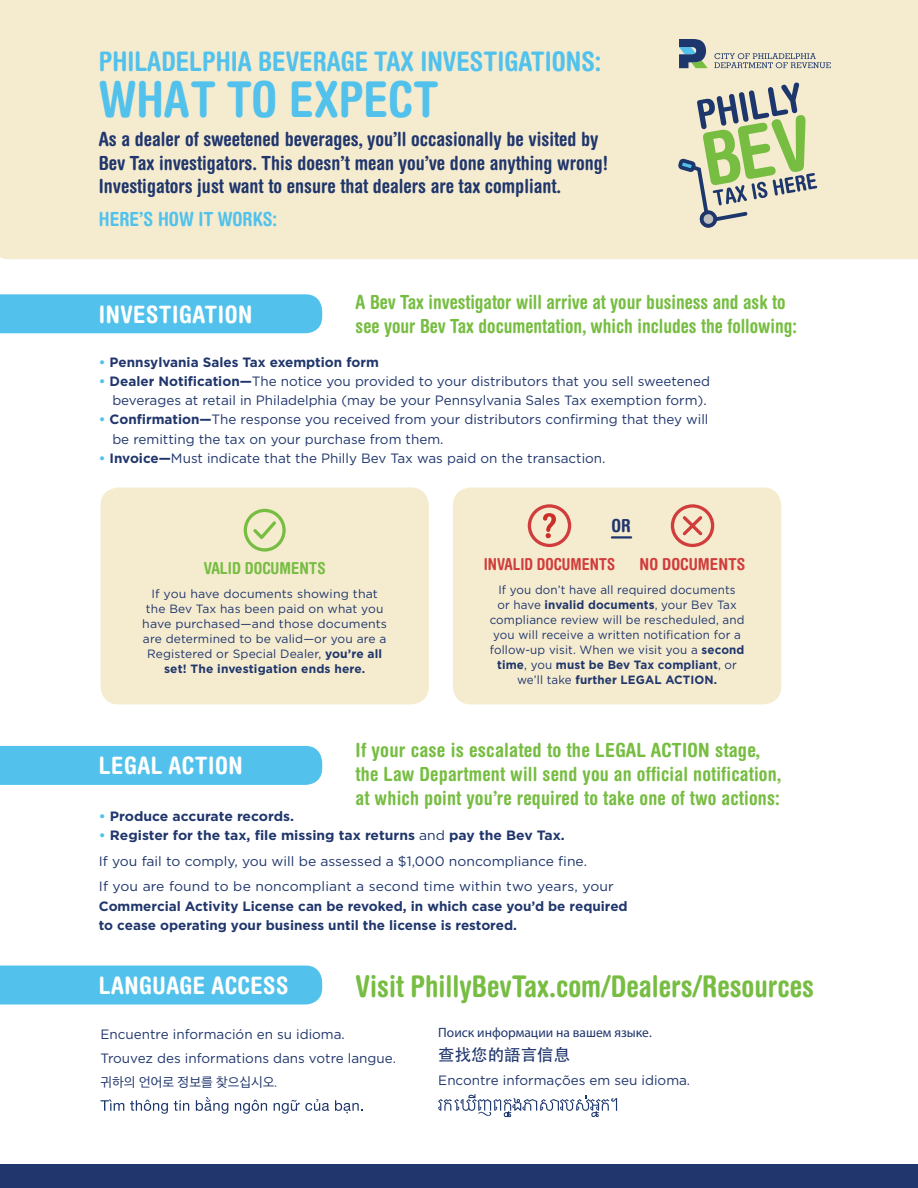
<style>
.page{position:relative;width:918px;height:1188px;background:#fff}
.page>*{position:absolute;margin:0;border:0;box-sizing:border-box;transform-origin:0 0}
.t1{font:700 condensed 49.5px "Helvetica Rounded";color:#52c2ec}
.t2{font:700 condensed 30px "Helvetica Rounded";color:#77bd42}
.t3{font:700 condensed 27px "Helvetica Rounded";color:#52c2ec}
.t4{font:700 condensed 24px "Helvetica Rounded";letter-spacing:.02em;color:#fff}
.t5{font:700 condensed 19.5px/24px "Helvetica Rounded";letter-spacing:.01em;color:#77bd42}
.t6{font:700 condensed 19.5px "Helvetica Rounded";color:#20366c}
.t7{font:700 condensed 19.5px "Helvetica Rounded";color:#52c2ec}
.t8{font:700 condensed 18px "Helvetica Rounded";color:#20366c}
.t9{font:700 condensed 16.5px "Helvetica Rounded";color:#d03d3c}
.t10{font:700 condensed 16.5px "Helvetica Rounded";color:#77bd42}
.t11{font:16.5px "Adobe Heiti Std";color:#20366c}
.t12{font:13.5px/19.2px "Gotham";color:#20366c;text-align:right}
.t13{font:700 13.5px/19.2px "Gotham";color:#20366c}
.t14{font:13.5px "Myriad Pro";color:#20366c}
.t15{font:13.5px "Apple SD Gothic Neo";color:#20366c}
.t16{font:12px/15px "Gotham";letter-spacing:.01em;color:#20366c;text-align:center}
.s1{color:#52c2ec}
.s2{font-weight:700;color:#52c2ec}
.s3{font-weight:700}
.s4{font-weight:400}
</style>
<div class="page">
<div style="left:0;top:0;width:918px;height:259px;background:#f5ecd0"></div>
<div style="left:0;top:294px;width:322px;height:39px;background:#52c2ec"></div>
<div style="left:0;top:746px;width:322px;height:39px;background:#52c2ec"></div>
<div style="left:0;top:966px;width:322px;height:39px;background:#52c2ec"></div>
<svg style="left:678px;top:83px;width:139px;height:145px"></svg>
<div style="left:453px;top:488px;width:328px;height:216px;background:#f5ecd0;border-radius:18px"></div>
<div style="left:100px;top:488px;width:329px;height:216px;background:#f5ecd0;border-radius:18px"></div>
<svg style="left:244px;top:509px;width:42px;height:43px"></svg>
<svg style="left:671px;top:504px;width:43px;height:43px"></svg>
<svg style="left:528px;top:504px;width:43px;height:43px"></svg>
<hr style="left:612px;top:536px;width:19px;height:3px;background:#20366c">
<svg style="left:714px;top:53px;width:117px;height:15px"></svg>
<svg style="left:679px;top:39px;width:29px;height:29px"></svg>
<div style="left:0;top:1165px;width:918px;height:23px;background:#20366c"></div>
<svg style="left:100px;top:1099px;width:24px;height:12px"></svg>
<svg style="left:130px;top:1100px;width:38px;height:14px"></svg>
<svg style="left:174px;top:1100px;width:15px;height:11px"></svg>
<svg style="left:196px;top:1097px;width:32px;height:17px"></svg>
<svg style="left:235px;top:1100px;width:32px;height:14px"></svg>
<svg style="left:274px;top:1099px;width:55px;height:15px"></svg>
<svg style="left:335px;top:1100px;width:28px;height:13px"></svg>
<svg style="left:438px;top:1094px;width:179px;height:23px"></svg>
<p class="t3" style="left:99px;top:45px;width:504px">PHILADELPHIA BEVERAGE TAX INVESTIGATIONS:</p>
<p class="t1" style="left:99px;top:69px;width:341px">WHAT TO EXPECT</p>
<p class="t6" style="left:99px;top:128px;width:501px">As a dealer of sweetened beverages, you’ll occasionally be visited by</p>
<p class="t6" style="left:99px;top:151px;width:511px">Bev Tax investigators. This doesn’t mean you’ve done anything wrong!</p>
<p class="t6" style="left:99px;top:174px;width:464px">Investigators just want to ensure that dealers are tax compliant.</p>
<p class="t7" style="left:99px;top:207px;width:180px">HERE’S HOW IT WORKS:</p>
<p class="t4" style="left:99px;top:299px;width:155px">INVESTIGATION</p>
<p class="t5" style="left:356px;top:290px;width:443px">A Bev Tax investigator will arrive at your business and ask to see your Bev Tax documentation, which includes the following:</p>
<p class="t13" style="left:99px;top:352px;width:282px"><span class="s1">•</span> Pennsylvania Sales Tax exemption form</p>
<p class="t12" style="left:99px;top:371px;width:613px"><span class="s2">•</span> <span class="s3">Dealer Notification—</span>The notice you provided to your distributors that you sell sweetened beverages at retail in Philadelphia (may be your Pennsylvania Sales Tax exemption form).</p>
<p class="t12" style="left:99px;top:410px;width:611px"><span class="s2">•</span> <span class="s3">Confirmation—</span>The response you received from your distributors confirming that they will</p>
<p class="t12" style="left:112px;top:429px;width:333px">be remitting the tax on your purchase from them.</p>
<p class="t12" style="left:99px;top:448px;width:508px"><span class="s2">•</span> <span class="s3">Invoice—</span>Must indicate that the Philly Bev Tax was paid on the transaction.</p>
<p class="t8" style="left:611px;top:515px;width:21px">OR</p>
<p class="t9" style="left:484px;top:554px;width:133px">INVALID DOCUMENTS</p>
<p class="t10" style="left:204px;top:558px;width:123px">VALID DOCUMENTS</p>
<p class="t9" style="left:640px;top:554px;width:107px">NO DOCUMENTS</p>
<p class="t16" style="left:142px;top:586px;width:246px">If you have documents showing that the Bev Tax has been paid on what you have purchased—and those documents are determined to be valid—or you are a Registered or Special Dealer, <span class="s3">you’re all set! The investigation ends here.</span></p>
<p class="t16" style="left:490px;top:582px;width:256px">If you don’t have all required documents<br>or have <span class="s3">invalid documents</span>, your Bev Tax compliance review will be rescheduled, and you will receive a written notification for a follow-up visit. When we visit you a <span class="s3">second time</span>, you <span class="s3">must be Bev Tax compliant</span>, or we’ll take <span class="s3">further LEGAL ACTION.</span></p>
<p class="t5" style="left:356px;top:738px;width:428px">If your case is escalated to the LEGAL ACTION stage, the Law Department will send you an official notification, at which point you’re required to take one of two actions:</p>
<p class="t4" style="left:99px;top:751px;width:145px">LEGAL ACTION</p>
<p class="t13" style="left:99px;top:806px;width:197px"><span class="s1">•</span> Produce accurate records.</p>
<p class="t13" style="left:99px;top:825px;width:467px"><span class="s1">•</span> Register for the tax, file missing tax returns <span class="s4">and</span> pay the Bev Tax.</p>
<p class="t12" style="left:99px;top:852px;width:490px">If you fail to comply, you will be assessed a $1,000 noncompliance fine.</p>
<p class="t13" style="left:99px;top:877px;width:530px"><span class="s4">If you are found to be noncompliant a second time within two years, your<br></span>Commercial Activity License can be revoked, in which case you’d be required to cease operating your business until the license is restored.</p>
<p class="t4" style="left:99px;top:971px;width:191px">LANGUAGE ACCESS</p>
<p class="t2" style="left:356px;top:968px;width:460px">Visit PhillyBevTax.com/Dealers/Resources</p>
<p class="t12" style="left:100px;top:1024px;width:246px">Encuentre información en su idioma.</p>
<p class="t12" style="left:100px;top:1048px;width:297px">Trouvez des informations dans votre langue.</p>
<p class="t15" style="left:100px;top:1074px;width:179px">귀하의 언어로 정보를 찾으십시오.</p>
<p class="t14" style="left:438px;top:1026px;width:215px">Поиск информации на вашем языке.</p>
<p class="t11" style="left:438px;top:1045px;width:133px">查找您的語言信息</p>
<p class="t12" style="left:438px;top:1071px;width:254px">Encontre informações em seu idioma.</p>
</div>
